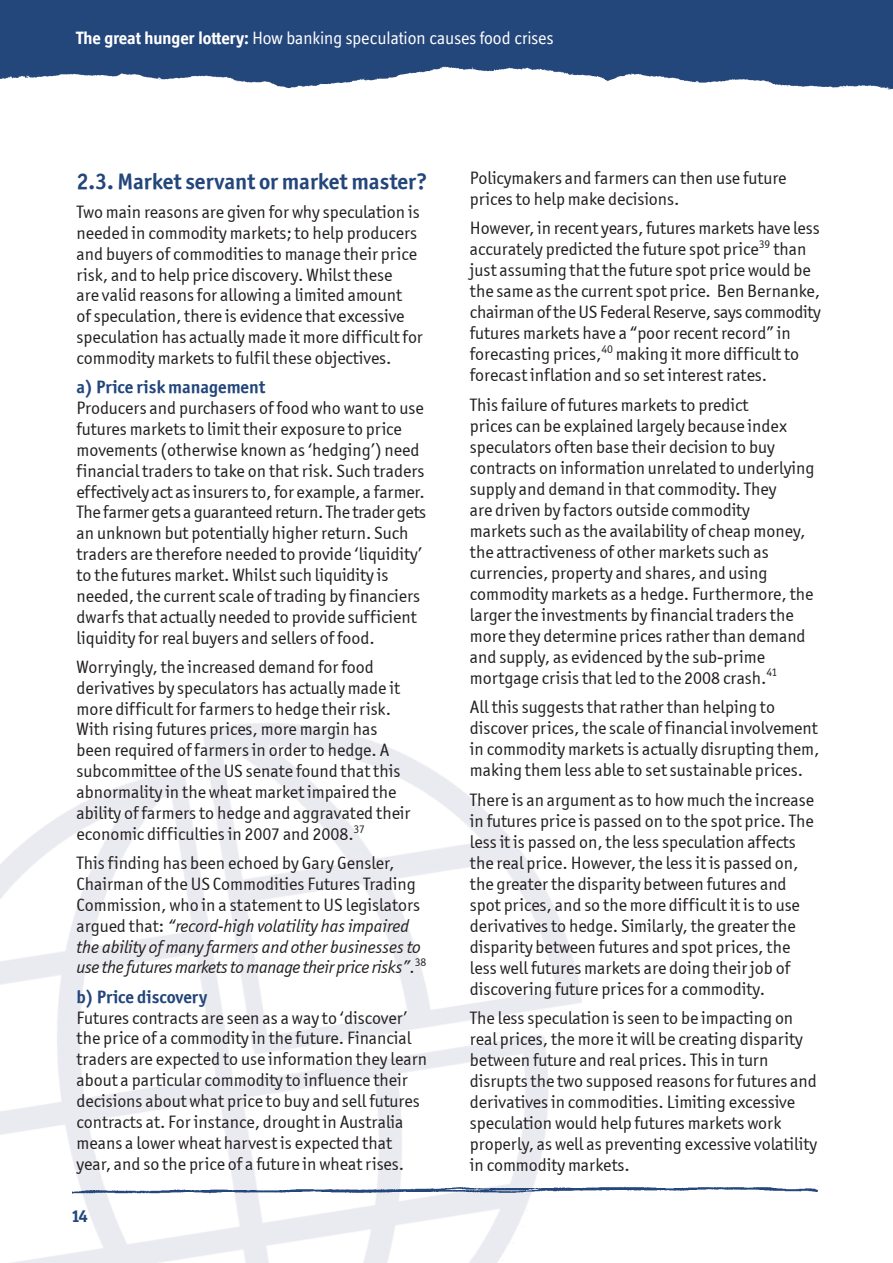
<style>
.page{position:relative;width:893px;height:1263px;background:#fff}
.page>*{position:absolute;margin:0;border:0;box-sizing:border-box;transform-origin:0 0}
.t1{font:22.5px "Officina Sans ITCTT Bold";color:#23467b}
.t2{font:18px/21px "Officina Sans ITCTT Book";color:#231f20}
.t3{font:18px "Officina Display ITC";color:#fff}
.t4{font:18px "Officina Sans ITCTT Bold";color:#23467b}
.t5{font:700 18px "Officina Display ITC";color:#23467b}
.s1{font-weight:700}
.s2{font-style:italic}
</style>
<div class="page">
<img style="left:0;top:0;width:893px;height:90px">
<img style="left:72px;top:1185px;width:746px;height:9px">
<p class="t3" style="left:76px;top:27px;width:479px"><span class="s1">The great hunger lottery:</span> How banking speculation causes food crises</p>
<p class="t1" style="left:77px;top:167px;width:352px">2.3. Market servant or market master?</p>
<p class="t2" style="left:77px;top:201px;width:348px">Two main reasons are given for why speculation is needed in commodity markets; to help producers and buyers of commodities to manage their price risk, and to help price discovery. Whilst these<br>are valid reasons for allowing a limited amount<br>of speculation, there is evidence that excessive speculation has actually made it more difficult for commodity markets to fulfil these objectives.</p>
<p class="t4" style="left:77px;top:376px;width:191px">a) Price risk management</p>
<p class="t2" style="left:77px;top:398px;width:351px">Producers and purchasers of food who want to use futures markets to limit their exposure to price movements (otherwise known as ‘hedging’) need financial traders to take on that risk. Such traders effectively act as insurers to, for example, a farmer.<br>The farmer gets a guaranteed return. The trader gets an unknown but potentially higher return. Such traders are therefore needed to provide ‘liquidity’ to the futures market. Whilst such liquidity is needed, the current scale of trading by financiers dwarfs that actually needed to provide sufficient liquidity for real buyers and sellers of food.</p>
<p class="t2" style="left:77px;top:656px;width:336px">Worryingly, the increased demand for food derivatives by speculators has actually made it more difficult for farmers to hedge their risk.<br>With rising futures prices, more margin has been required of farmers in order to hedge. A subcommittee of the US senate found that this abnormality in the wheat market impaired the ability of farmers to hedge and aggravated their economic difficulties in 2007 and 2008.<sup>37</sup></p>
<p class="t2" style="left:77px;top:853px;width:351px">This finding has been echoed by Gary Gensler, Chairman of the US Commodities Futures Trading Commission, who in a statement to US legislators argued that: <span class="s2">“record-high volatility has impaired the ability of many farmers and other businesses to use the futures markets to manage their price risks”.</span><sup>38</sup></p>
<p class="t4" style="left:77px;top:985px;width:132px">b) Price discovery</p>
<p class="t2" style="left:77px;top:1007px;width:352px">Futures contracts are seen as a way to ‘discover’ the price of a commodity in the future. Financial traders are expected to use information they learn about a particular commodity to influence their decisions about what price to buy and sell futures contracts at. For instance, drought in Australia means a lower wheat harvest is expected that year, and so the price of a future in wheat rises.</p>
<p class="t5" style="left:72px;top:1206px;width:17px">14</p>
<p class="t2" style="left:470px;top:167px;width:318px">Policymakers and farmers can then use future prices to help make decisions.</p>
<p class="t2" style="left:470px;top:217px;width:352px">However, in recent years, futures markets have less accurately predicted the future spot price<sup>39</sup> than just assuming that the future spot price would be the same as the current spot price. Ben Bernanke, chairman of the US Federal Reserve, says commodity futures markets have a “poor recent record” in forecasting prices,<sup>40</sup> making it more difficult to forecast inflation and so set interest rates.</p>
<p class="t2" style="left:470px;top:394px;width:346px">This failure of futures markets to predict<br>prices can be explained largely because index speculators often base their decision to buy contracts on information unrelated to underlying supply and demand in that commodity. They<br>are driven by factors outside commodity<br>markets such as the availability of cheap money, the attractiveness of other markets such as currencies, property and shares, and using commodity markets as a hedge. Furthermore, the larger the investments by financial traders the more they determine prices rather than demand and supply, as evidenced by the sub-prime mortgage crisis that led to the 2008 crash.<sup>41</sup></p>
<p class="t2" style="left:470px;top:696px;width:351px">All this suggests that rather than helping to discover prices, the scale of financial involvement in commodity markets is actually disrupting them, making them less able to set sustainable prices.</p>
<p class="t2" style="left:470px;top:789px;width:346px">There is an argument as to how much the increase in futures price is passed on to the spot price. The less it is passed on, the less speculation affects the real price. However, the less it is passed on, the greater the disparity between futures and spot prices, and so the more difficult it is to use derivatives to hedge. Similarly, the greater the disparity between futures and spot prices, the less well futures markets are doing their job of discovering future prices for a commodity.</p>
<p class="t2" style="left:470px;top:1007px;width:349px">The less speculation is seen to be impacting on real prices, the more it will be creating disparity between future and real prices. This in turn disrupts the two supposed reasons for futures and derivatives in commodities. Limiting excessive speculation would help futures markets work properly, as well as preventing excessive volatility in commodity markets.</p>
</div>
